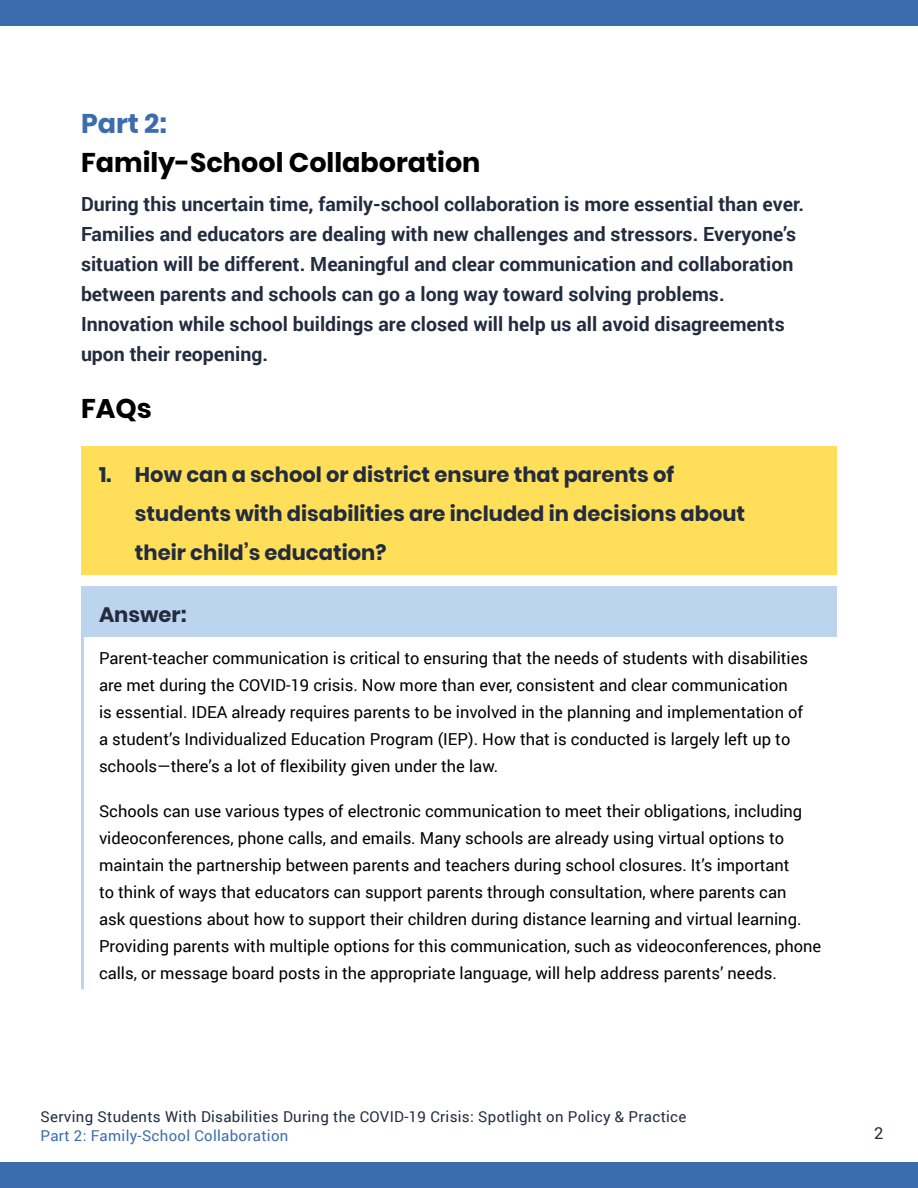
<style>
.page{position:relative;width:918px;height:1188px;background:#fff}
.page>*{position:absolute;margin:0;border:0;box-sizing:border-box;transform-origin:0 0}
.t1{font:700 27px "Poppins";color:#000}
.t2{font:700 27px "Poppins";color:#3b6dae}
.t3{font:700 21px/39px "Poppins";color:#232c3f}
.t4{font:700 19.5px/30px "Roboto";color:#232c3f}
.t5{font:16.5px/27px "Roboto";color:#000}
.t6{font:16.5px "Roboto";color:#232c3f}
.t7{font:15px "Roboto";letter-spacing:.02em;color:#232c3f}
.t8{font:15px "Roboto";letter-spacing:.02em;color:#3b6dae}
</style>
<div class="page">
<div style="left:0;top:0;width:918px;height:26px;background:#3b6dae"></div>
<div style="left:0;top:1162px;width:918px;height:26px;background:#3b6dae"></div>
<div style="left:81px;top:446px;width:756px;height:129px;background:#ffdf5a"></div>
<div style="left:81px;top:586px;width:756px;height:51px;background:#bcd4ee"></div>
<hr style="left:81px;top:634px;width:3px;height:355px;background:#bcd4ee">
<h1 class="t2" style="left:81px;top:108px;width:88px">Part 2:</h1>
<h1 class="t1" style="left:81px;top:147px;width:401px">Family-School Collaboration</h1>
<p class="t4" style="left:81px;top:188px;width:725px">During this uncertain time, family-school collaboration is more essential than ever.<br>Families and educators are dealing with new challenges and stressors. Everyone’s situation will be different. Meaningful and clear communication and collaboration between parents and schools can go a long way toward solving problems.<br>Innovation while school buildings are closed will help us all avoid disagreements upon their reopening.</p>
<h1 class="t1" style="left:81px;top:393px;width:72px">FAQs</h1>
<p class="t3" style="left:135px;top:456px;width:612px;text-indent:-36px">1. How can a school or district ensure that parents of students with disabilities are included in decisions about their child’s education?</p>
<p class="t3" style="left:99px;top:595px;width:89px">Answer:</p>
<p class="t5" style="left:99px;top:644px;width:711px">Parent-teacher communication is critical to ensuring that the needs of students with disabilities are met during the COVID-19 crisis. Now more than ever, consistent and clear communication<br>is essential. IDEA already requires parents to be involved in the planning and implementation of a student’s Individualized Education Program (IEP). How that is conducted is largely left up to schools—there’s a lot of flexibility given under the law.</p>
<p class="t5" style="left:99px;top:797px;width:724px">Schools can use various types of electronic communication to meet their obligations, including videoconferences, phone calls, and emails. Many schools are already using virtual options to maintain the partnership between parents and teachers during school closures. It’s important<br>to think of ways that educators can support parents through consultation, where parents can<br>ask questions about how to support their children during distance learning and virtual learning.<br>Providing parents with multiple options for this communication, such as videoconferences, phone calls, or message board posts in the appropriate language, will help address parents’ needs.</p>
<p class="t7" style="left:41px;top:1106px;width:648px">Serving Students With Disabilities During the COVID-19 Crisis: Spotlight on Policy &amp; Practice</p>
<p class="t8" style="left:41px;top:1126px;width:249px">Part 2: Family-School Collaboration</p>
<p class="t6" style="left:874px;top:1122px;width:11px">2</p>
</div>
